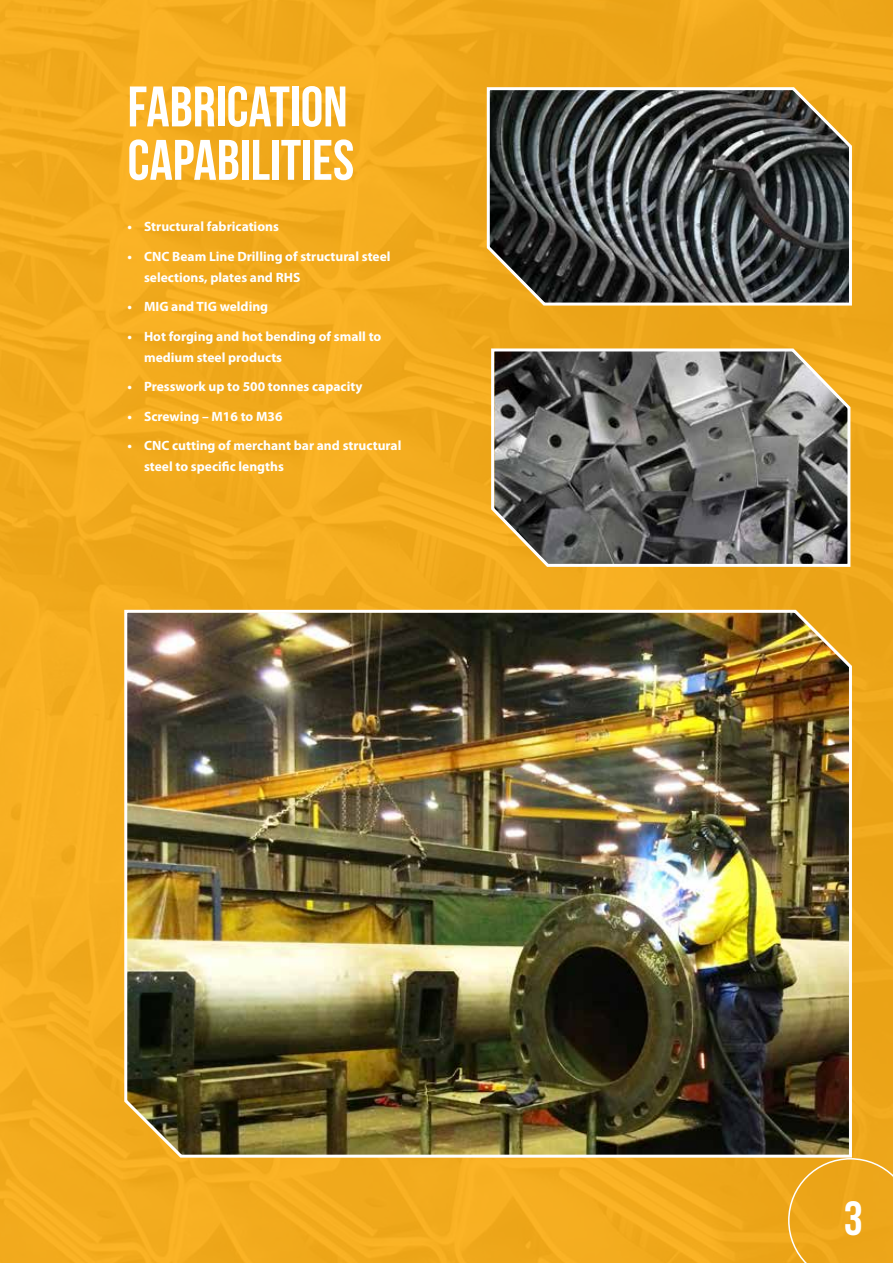
<style>
.page{position:relative;width:893px;height:1263px;background:#f2ab1d}
.page>*{position:absolute;margin:0;border:0;box-sizing:border-box;transform-origin:0 0}
.t1{font:57px/53.4px "Bebas Neue";color:#fff}
.t2{font:48px "Bebas Neue";color:#fff}
.t3{font:700 13.5px/21px "Myriad Pro";color:#fff}
</style>
<div class="page">
<svg style="left:486px;top:87px;width:366px;height:219px;background:#50504a"></svg>
<svg style="left:491px;top:348px;width:360px;height:219px;background:#726e66"></svg>
<svg style="left:788px;top:1158px;width:105px;height:105px"></svg>
<img style="left:124px;top:609px;width:729px;height:550px">
<h1 class="t1" style="left:128px;top:79px;width:228px">FABRICATION<br>CAPABILITIES</h1>
<p class="t3" style="left:128px;top:216px;width:153px">• Structural fabrications</p>
<p class="t3" style="left:144px;top:245px;width:248px;text-indent:-16px">• CNC Beam Line Drilling of structural steel selections, plates and RHS</p>
<p class="t3" style="left:128px;top:296px;width:142px">• MIG and TIG welding</p>
<p class="t3" style="left:144px;top:325px;width:239px;text-indent:-16px">• Hot forging and hot bending of small to medium steel products</p>
<p class="t3" style="left:128px;top:376px;width:236px">• Presswork up to 500 tonnes capacity</p>
<p class="t3" style="left:128px;top:405px;width:156px">• Screwing – M16 to M36</p>
<p class="t3" style="left:144px;top:435px;width:259px;text-indent:-16px">• CNC cutting of merchant bar and structural steel to specific lengths</p>
<h2 class="t2" style="left:844px;top:1192px;width:21px">3</h2>
</div>
